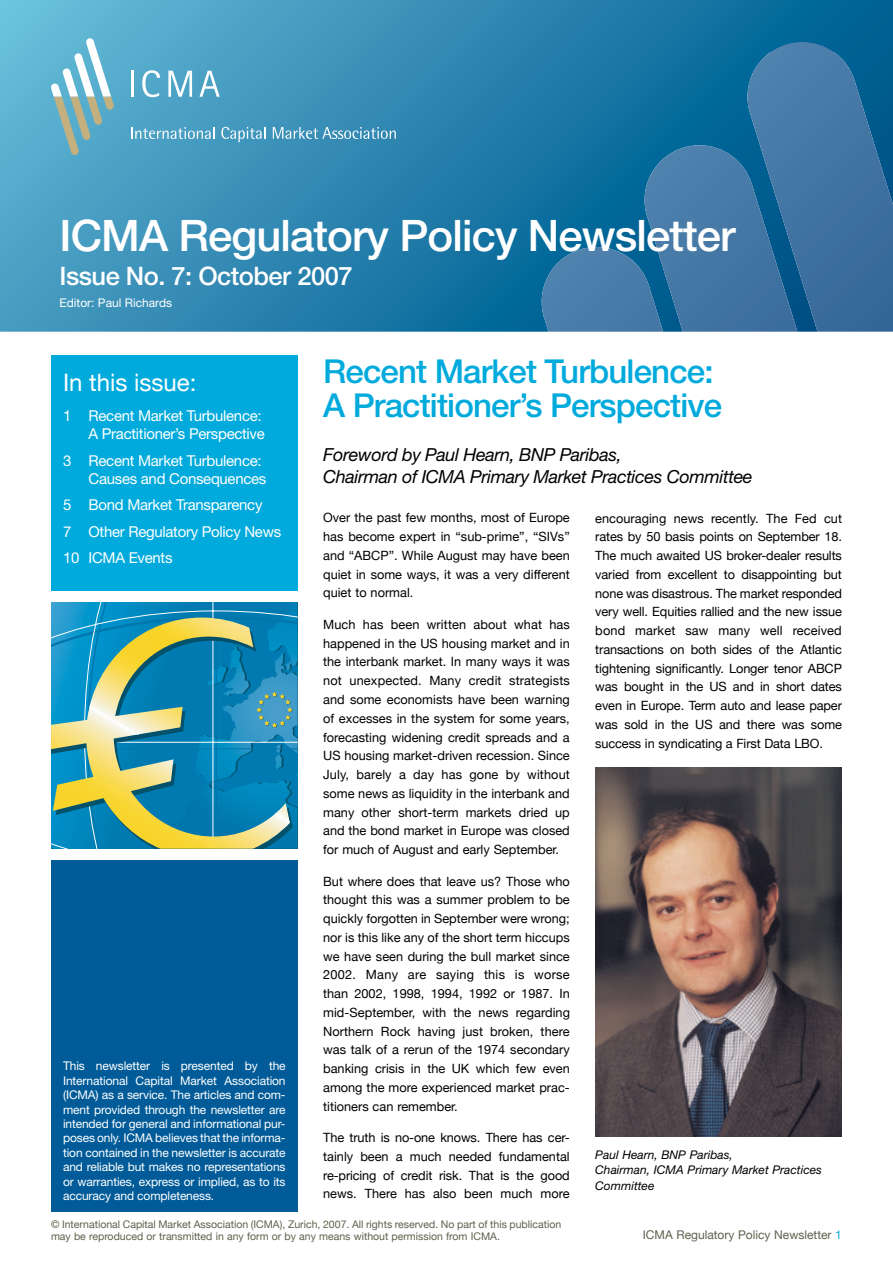
<style>
.page{position:relative;width:893px;height:1263px;background:#fff}
.page>*{position:absolute;margin:0;border:0;box-sizing:border-box;transform-origin:0 0}
.t1{font:500 43.5px "Helvetica Neue";letter-spacing:-.02em;color:#fff}
.t2{font:500 33px/34.5px "Helvetica Neue";letter-spacing:-.025em;color:#00aadc}
.t3{font:500 25.5px "Helvetica Neue";letter-spacing:-.02em;color:#fff}
.t4{font:24px "Helvetica Neue";color:#fff}
.t5{font:italic 18px/22.5px "Helvetica Neue";letter-spacing:-.02em;color:#000}
.t6{font:15px/18px "Helvetica Neue";letter-spacing:-.02em;color:#fff}
.t7{font:12.75px/18.8px "Helvetica Neue";color:#000;text-align:justify}
.t8{font:12px/14.4px "Helvetica Neue";letter-spacing:-.01em;color:#fff;text-align:justify}
.t9{font:italic 12px/15.8px "Helvetica Neue";color:#000}
.t10{font:12px "Helvetica Neue";color:#5f604b}
.t11{font:10.5px/11.2px "Helvetica Neue";color:#5f604b}
.s1{color:#00aadc}
</style>
<div class="page">
<svg style="left:0;top:0;width:893px;height:332px;background:#348db5"></svg>
<svg style="left:535px;top:42px;width:358px;height:290px;background:#2a71a0"></svg>
<hr style="left:131px;top:71px;width:3px;height:26px;background:#fff">
<svg style="left:142px;top:70px;width:18px;height:27px"></svg>
<svg style="left:168px;top:71px;width:24px;height:26px"></svg>
<svg style="left:199px;top:71px;width:21px;height:26px"></svg>
<svg style="left:51px;top:38px;width:63px;height:117px;background:#81bac9"></svg>
<svg style="left:131px;top:127px;width:83px;height:12px"></svg>
<svg style="left:221px;top:127px;width:44px;height:15px"></svg>
<svg style="left:273px;top:127px;width:123px;height:12px"></svg>
<svg style="left:51px;top:602px;width:103px;height:15px;background:#1396ca"></svg>
<svg style="left:154px;top:602px;width:144px;height:247px;background:#1384b6"></svg>
<svg style="left:51px;top:617px;width:239px;height:232px;background:#4a9ba2"></svg>
<div style="left:51px;top:860px;width:247px;height:352px;background:#005b98"></div>
<img style="left:595px;top:767px;width:247px;height:370px">
<div style="left:51px;top:356px;width:247px;height:235px;background:#00aadc"></div>
<h1 class="t1" style="left:60px;top:209px;width:677px">ICMA Regulatory Policy Newsletter</h1>
<h3 class="t3" style="left:60px;top:261px;width:294px">Issue No. 7: October 2007</h3>
<p class="t8" style="left:60px;top:295px;width:114px">Editor: Paul Richards</p>
<h3 class="t4" style="left:63px;top:368px;width:135px">In this issue:</h3>
<p class="t6" style="left:63px;top:407px;width:203px;text-align:right">1 Recent Market Turbulence:<br>A Practitioner’s Perspective</p>
<p class="t6" style="left:89px;top:451px;width:179px;text-indent:-26px">3 Recent Market Turbulence:<br>Causes and Consequences</p>
<p class="t6" style="left:63px;top:492px;width:220px;line-height:26.5px">5 Bond Market Transparency<br>7 Other Regulatory Policy News<br>10 ICMA Events</p>
<p class="t8" style="left:63px;top:1059px;width:224px">This newsletter is presented by the International Capital Market Association (ICMA) as a service. The articles and com&shy;ment provided through the newsletter are intended for general and informational pur&shy;poses only. ICMA believes that the informa&shy;tion contained in the newsletter is accurate and reliable but makes no representations or warranties, express or implied, as to its accuracy and completeness.</p>
<h2 class="t2" style="left:323px;top:354px;width:401px">Recent Market Turbulence:<br>A Practitioner’s Perspective</h2>
<h3 class="t5" style="left:323px;top:443px;width:431px">Foreword by Paul Hearn, BNP Paribas,<br>Chairman of ICMA Primary Market Practices Committee</h3>
<p class="t7" style="left:323px;top:508px;width:248px">Over the past few months, most of Europe has become expert in “sub-prime”, “SIVs” and “ABCP”. While August may have been quiet in some ways, it was a very different quiet to normal.</p>
<p class="t7" style="left:323px;top:615px;width:248px">Much has been written about what has happened in the US housing market and in the interbank market. In many ways it was not unexpected. Many credit strategists and some economists have been warning of excesses in the system for some years, forecasting widening credit spreads and a US housing market-driven recession. Since July, barely a day has gone by without some news as liquidity in the interbank and many other short-term markets dried up and the bond market in Europe was closed for much of August and early September.</p>
<p class="t7" style="left:323px;top:871px;width:248px">But where does that leave us? Those who thought this was a summer problem to be quickly forgotten in September were wrong; nor is this like any of the short term hiccups we have seen during the bull market since 2002. Many are saying this is worse than 2002, 1998, 1994, 1992 or 1987. In mid-September, with the news regarding Northern Rock having just broken, there was talk of a rerun of the 1974 secondary banking crisis in the UK which few even among the more experienced market prac&shy;titioners can remember.</p>
<p class="t7" style="left:323px;top:1128px;width:248px">The truth is no-one knows. There has cer&shy;tainly been a much needed fundamental re-pricing of credit risk. That is the good news. There has also been much more</p>
<p class="t7" style="left:595px;top:508px;width:248px">encouraging news recently. The Fed cut rates by 50 basis points on September 18.<br>The much awaited US broker-dealer results varied from excellent to disappointing but none was disastrous. The market responded very well. Equities rallied and the new issue bond market saw many well received transactions on both sides of the Atlantic tightening significantly. Longer tenor ABCP was bought in the US and in short dates even in Europe. Term auto and lease paper was sold in the US and there was some success in syndicating a First Data LBO.</p>
<p class="t9" style="left:595px;top:1146px;width:228px">Paul Hearn, BNP Paribas,<br>Chairman, ICMA Primary Market Practices<br>Committee</p>
<p class="t11" style="left:51px;top:1219px;width:512px">© International Capital Market Association (ICMA), Zurich, 2007. All rights reserved. No part of this publication may be reproduced or transmitted in any form or by any means without permission from ICMA.</p>
<p class="t10" style="left:643px;top:1228px;width:201px">ICMA Regulatory Policy Newsletter <span class="s1">1</span></p>
</div>
